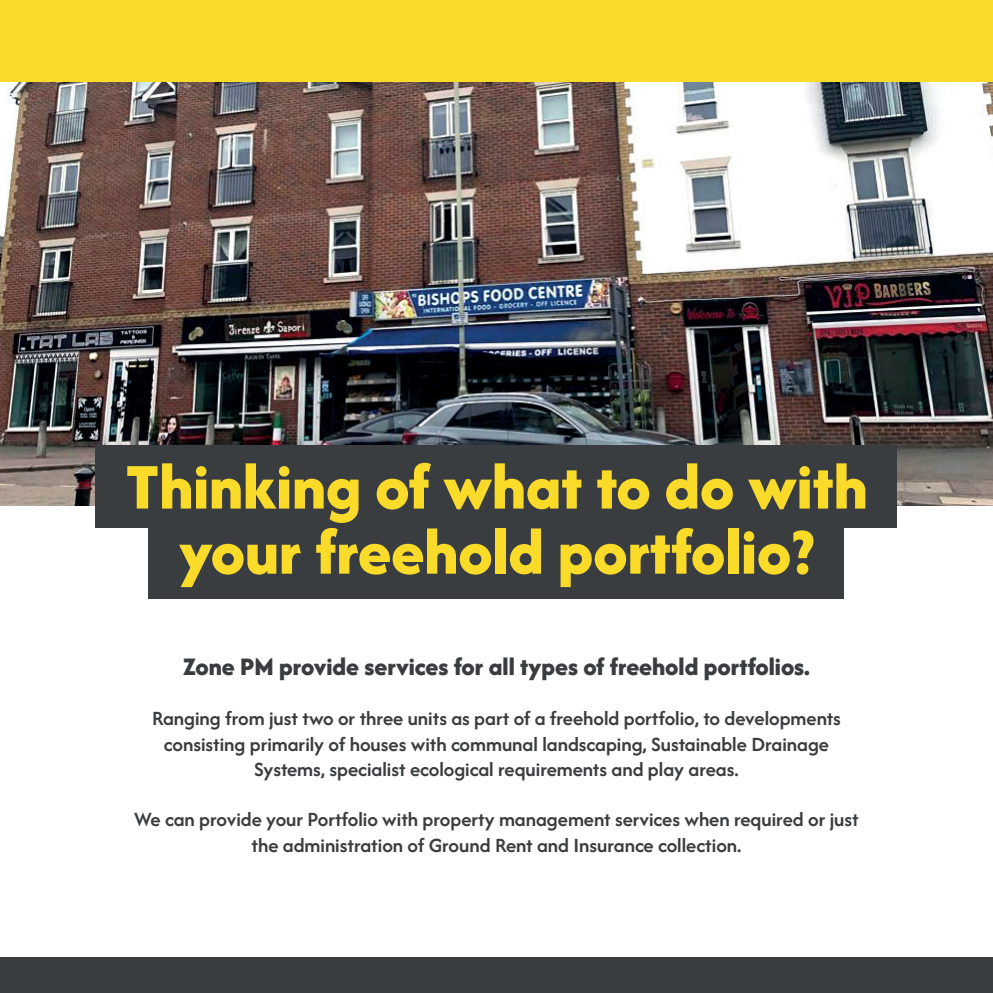
<style>
.page{position:relative;width:993px;height:993px;background:#fff}
.page>*{position:absolute;margin:0;border:0;box-sizing:border-box;transform-origin:0 0}
.t1{font:800 67.73px "Afacad Flux";color:#fadb29}
.t2{font:800 26.25px "Afacad Flux";color:#393d3f}
.t3{font:600 21px/25.2px "Afacad Flux";color:#393d3f;text-align:center}
</style>
<div class="page">
<div style="left:0;top:0;width:992px;height:83px;background:#fadb29"></div>
<img style="left:0;top:83px;width:992px;height:422px">
<div style="left:149px;top:516px;width:694px;height:82px;background:#393d3f"></div>
<div style="left:95px;top:445px;width:802px;height:83px;background:#393d3f"></div>
<div style="left:0;top:957px;width:992px;height:35px;background:#393d3f"></div>
<p class="t1" style="left:125px;top:442px;width:743px">Thinking of what to do with</p>
<p class="t1" style="left:179px;top:507px;width:636px">your freehold portfolio?</p>
<p class="t2" style="left:183px;top:649px;width:628px">Zone PM provide services for all types of freehold portfolios.</p>
<p class="t3" style="left:152px;top:705px;width:690px">Ranging from just two or three units as part of a freehold portfolio, to developments consisting primarily of houses with communal landscaping, Sustainable Drainage<br>Systems, specialist ecological requirements and play areas.</p>
<p class="t3" style="left:134px;top:806px;width:725px">We can provide your Portfolio with property management services when required or just the administration of Ground Rent and Insurance collection.</p>
</div>
